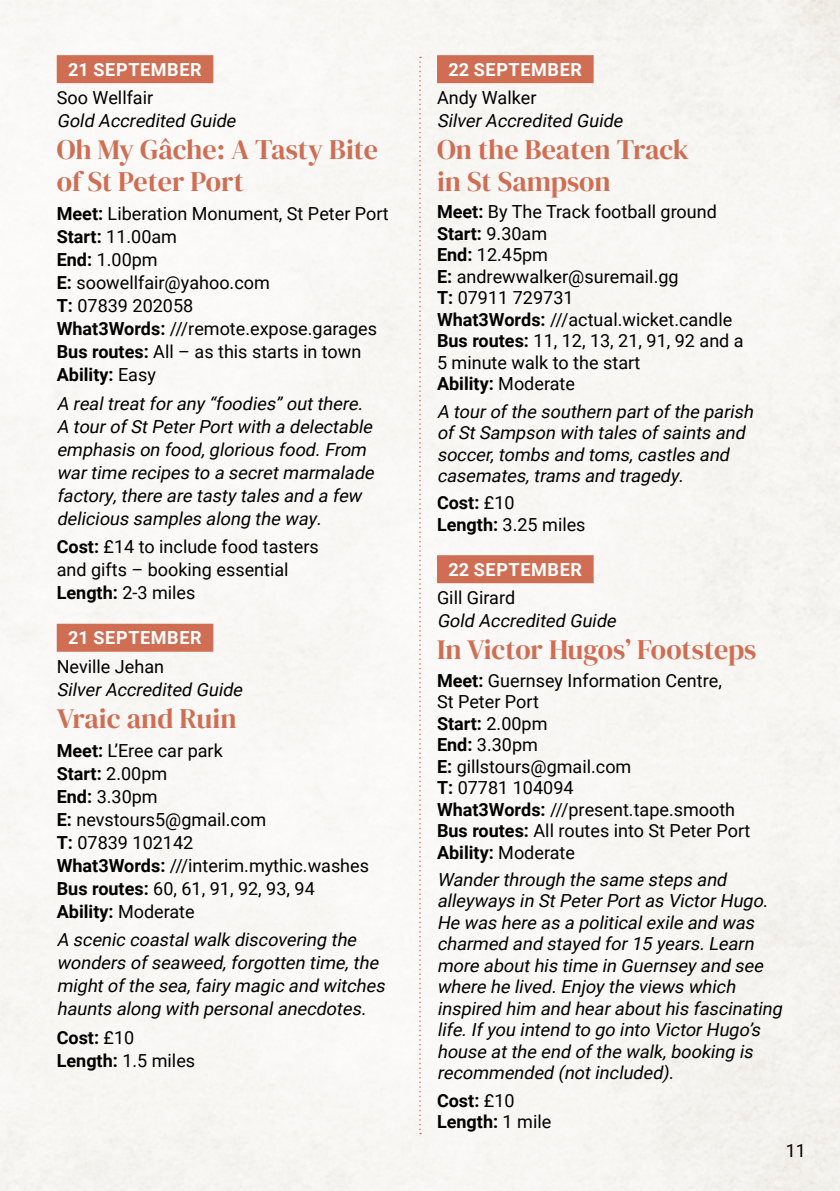
<style>
.page{position:relative;width:840px;height:1191px;background:#fff}
.page>*{position:absolute;margin:0;border:0;box-sizing:border-box;transform-origin:0 0}
.t1{font:28px/32px "DM Serif Display";color:#d06e54}
.t2{font:italic 18px/21.4px "Roboto";color:#000}
.t3{font:18px/23px "Roboto";color:#000}
.t4{font:700 18px/21.4px "Roboto";color:#000}
.t5{font:700 18px "Roboto";letter-spacing:.035em;color:#fff}
.s1{font-weight:700}
.s2{font-weight:400}
</style>
<div class="page">
<div style="left:57px;top:55px;width:156px;height:28px;background:#d06e54"></div>
<div style="left:57px;top:624px;width:156px;height:28px;background:#d06e54"></div>
<div style="left:437px;top:55px;width:156px;height:28px;background:#d06e54"></div>
<div style="left:437px;top:555px;width:156px;height:28px;background:#d06e54"></div>
<svg style="left:419px;top:57px;width:2px;height:1077px"></svg>
<p class="t5" style="left:68px;top:57px;width:135px">21 SEPTEMBER</p>
<p class="t3" style="left:57px;top:86px;width:98px">Soo Wellfair</p>
<p class="t2" style="left:57px;top:109px;width:184px">Gold Accredited Guide</p>
<h1 class="t1" style="left:57px;top:134px;width:323px">Oh My Gâche: A Tasty Bite of St Peter Port</h1>
<p class="t3" style="left:57px;top:201px;width:333px"><span class="s1">Meet:</span> Liberation Monument, St Peter Port<br><span class="s1">Start:</span> 11.00am<br><span class="s1">End:</span> 1.00pm<br><span class="s1">E:</span> soowellfair@yahoo.com<br><span class="s1">T:</span> 07839 202058<br><span class="s1">What3Words:</span> ///remote.expose.garages<br><span class="s1">Bus routes:</span> All – as this starts in town<br><span class="s1">Ability:</span> Easy</p>
<p class="t2" style="left:57px;top:391px;width:322px;line-height:23px">A realtreatforany “foodies”outthere.<br>A tourofStPeterPortwith a delectable emphasis on food,glorious food.From wartime recipes to a secretmarmalade factory,there are tasty tales and a few delicious samples along the way.</p>
<p class="t3" style="left:57px;top:535px;width:263px"><span class="s1">Cost:</span> £14 to include food tasters and gifts – booking essential<br><span class="s1">Length:</span> 2-3 miles</p>
<p class="t5" style="left:68px;top:625px;width:135px">21 SEPTEMBER</p>
<p class="t3" style="left:57px;top:654px;width:109px">Neville Jehan</p>
<p class="t2" style="left:57px;top:678px;width:191px">SilverAccredited Guide</p>
<h1 class="t1" style="left:57px;top:702px;width:181px">Vraic and Ruin</h1>
<p class="t3" style="left:57px;top:738px;width:314px"><span class="s1">Meet:</span> L’Eree car park<br><span class="s1">Start:</span> 2.00pm<br><span class="s1">End:</span> 3.30pm<br><span class="s1">E:</span> nevstours5@gmail.com<br><span class="s1">T:</span> 07839 102142<br><span class="s1">What3Words:</span> ///interim.mythic.washes<br><span class="s1">Bus routes:</span> 60, 61, 91, 92, 93, 94<br><span class="s1">Ability:</span> Moderate</p>
<p class="t2" style="left:57px;top:927px;width:333px;line-height:23px">A scenic coastalwalk discovering the wonders ofseaweed,forgotten time,the mightofthe sea,fairy magic and witches haunts along with personalanecdotes.</p>
<p class="t4" style="left:57px;top:1025px;width:140px;line-height:23px">Cost: <span class="s2">£10<br></span>Length: <span class="s2">1.5 miles</span></p>
<p class="t5" style="left:448px;top:57px;width:135px">22 SEPTEMBER</p>
<p class="t3" style="left:437px;top:86px;width:101px">Andy Walker</p>
<p class="t2" style="left:437px;top:109px;width:191px">SilverAccredited Guide</p>
<h1 class="t1" style="left:437px;top:134px;width:253px">On the Beaten Track in St Sampson</h1>
<p class="t3" style="left:437px;top:201px;width:308px;line-height:21.4px"><span class="s1">Meet:</span> By The Track football ground<br><span class="s1">Start:</span> 9.30am<br><span class="s1">End:</span> 12.45pm<br><span class="s1">E:</span> andrewwalker@suremail.gg<br><span class="s1">T:</span> 07911 729731<br><span class="s1">What3Words:</span> ///actual.wicket.candle<br><span class="s1">Bus routes:</span> 11, 12, 13, 21, 91, 92 and a<br>5 minute walk to the start<br><span class="s1">Ability:</span> Moderate</p>
<p class="t2" style="left:437px;top:400px;width:321px">A tourofthe southern partofthe parish ofStSampson with tales ofsaints and soccer,tombs and toms,castles and casemates,trams and tragedy.</p>
<p class="t4" style="left:437px;top:491px;width:150px">Cost: <span class="s2">£10<br></span>Length: <span class="s2">3.25 miles</span></p>
<p class="t5" style="left:448px;top:556px;width:135px">22 SEPTEMBER</p>
<p class="t3" style="left:437px;top:586px;width:80px">Gill Girard</p>
<p class="t2" style="left:437px;top:609px;width:184px">Gold Accredited Guide</p>
<h1 class="t1" style="left:437px;top:634px;width:321px">In Victor Hugos’ Footsteps</h1>
<p class="t3" style="left:437px;top:668px;width:315px;line-height:21.4px"><span class="s1">Meet:</span> Guernsey Information Centre,<br>St Peter Port<br><span class="s1">Start:</span> 2.00pm<br><span class="s1">End:</span> 3.30pm<br><span class="s1">E:</span> gillstours@gmail.com<br><span class="s1">T:</span> 07781 104094<br><span class="s1">What3Words:</span> ///present.tape.smooth<br><span class="s1">Bus routes:</span> All routes into St Peter Port<br><span class="s1">Ability:</span> Moderate</p>
<p class="t2" style="left:437px;top:868px;width:350px">Wanderthrough the same steps and alleyways in StPeterPortas VictorHugo.<br>He was here as a politicalexile and was charmed and stayed for15 years.Learn more abouthis time in Guernsey and see where he lived.Enjoy the views which inspired him and hearabouthis fascinating life.Ifyou intend to go into VictorHugo’s house atthe end ofthe walk,booking is recommended (notincluded).</p>
<p class="t4" style="left:437px;top:1088px;width:116px">Cost: <span class="s2">£10<br></span>Length: <span class="s2">1 mile</span></p>
<p class="t3" style="left:785px;top:1138px;width:22px">11</p>
</div>
